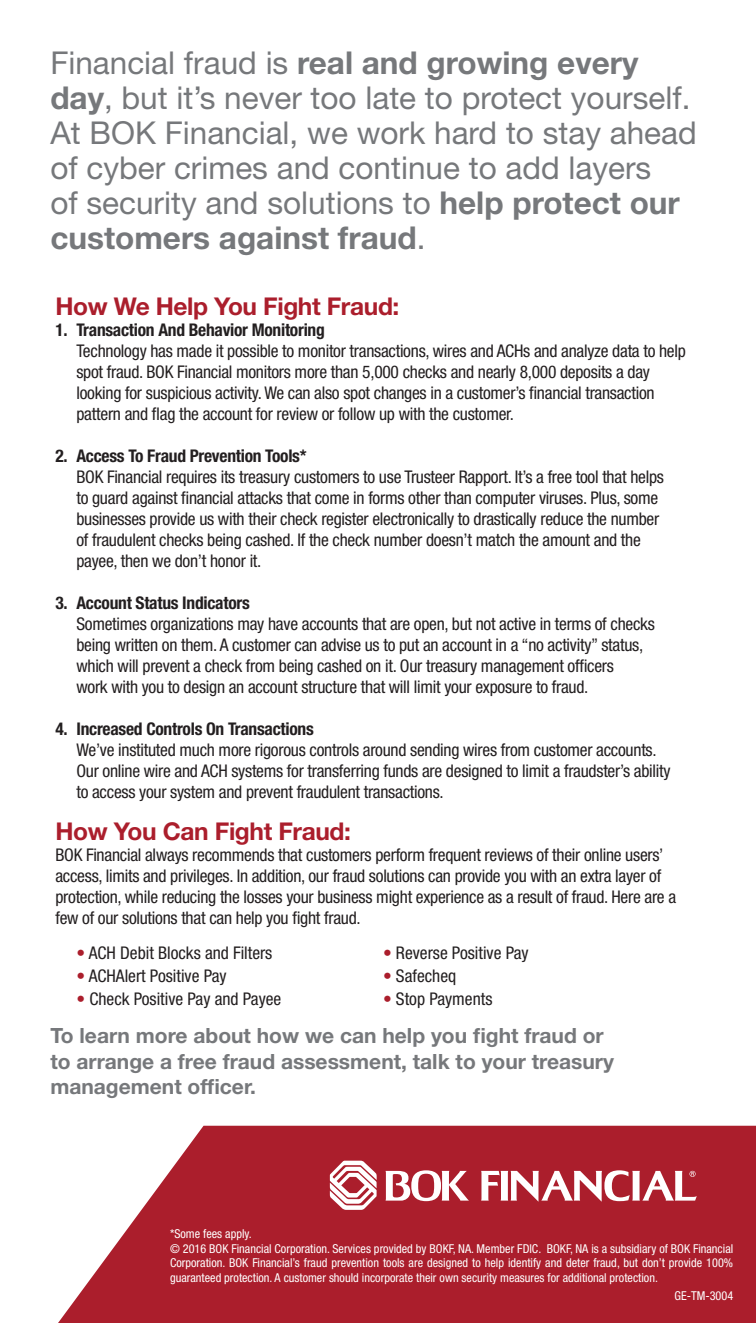
<style>
.page{position:relative;width:756px;height:1323px;background:#fff}
.page>*{position:absolute;margin:0;border:0;box-sizing:border-box;transform-origin:0 0}
.t1{font:31.5px/35px "Helvetica Neue LT Std";color:#76787b}
.t2{font:700 24.5px "Helvetica Neue LT Std";letter-spacing:-.015em;color:#ab1e2c}
.t3{font:700 21px/25.2px "Helvetica Neue LT Std";color:#76787b}
.t4{font:condensed 17.5px/21px "Helvetica Neue LT Std";letter-spacing:-.015em;color:#231f20}
.t5{font:700 condensed 17.5px "Helvetica Neue LT Std";letter-spacing:-.015em;color:#231f20}
.t6{font:condensed 12.25px/14.7px "Helvetica Neue LT Std";color:#fff;text-align:justify}
.s1{font-weight:700}
.s2{color:#ab1e2c}
</style>
<div class="page">
<svg style="left:58px;top:1126px;width:698px;height:197px;background:#b43643"></svg>
<svg style="left:386px;top:1170px;width:83px;height:31px"></svg>
<svg style="left:481px;top:1170px;width:216px;height:32px"></svg>
<svg style="left:330px;top:1161px;width:47px;height:49px"></svg>
<p class="t1" style="left:50px;top:45px;width:648px">Financial fraud is <span class="s1">real and growing every day</span>, but it’s never too late to protect yourself.<br>At BOK Financial, we work hard to stay ahead of cyber crimes and continue to add layers<br>of security and solutions to <span class="s1">help protect our customers against fraud</span>.</p>
<p class="t2" style="left:55px;top:291px;width:345px">How We Help You Fight Fraud:</p>
<p class="t5" style="left:55px;top:319px;width:271px">1. Transaction And Behavior Monitoring</p>
<p class="t4" style="left:76px;top:340px;width:611px">Technology has made it possible to monitor transactions, wires and ACHs and analyze data to help</p>
<p class="t4" style="left:76px;top:361px;width:580px">spot fraud. BOK Financial monitors more than 5,000 checks and nearly 8,000 deposits a day looking for suspicious activity. We can also spot changes in a customer’s financial transaction pattern and flag the account for review or follow up with the customer.</p>
<p class="t5" style="left:55px;top:445px;width:253px">2. Access To Fraud Prevention Tools*</p>
<p class="t4" style="left:76px;top:466px;width:589px">BOK Financial requires its treasury customers to use Trusteer Rapport. It’s a free tool that helps to guard against financial attacks that come in forms other than computer viruses. Plus, some businesses provide us with their check register electronically to drastically reduce the number of fraudulent checks being cashed. If the check number doesn’t match the amount and the payee, then we don’t honor it.</p>
<p class="t5" style="left:55px;top:592px;width:196px">3. Account Status Indicators</p>
<p class="t4" style="left:76px;top:613px;width:580px">Sometimes organizations may have accounts that are open, but not active in terms of checks being written on them. A customer can advise us to put an account in a “no activity” status, which will prevent a check from being cashed on it. Our treasury management officers<br>work with you to design an account structure that will limit your exposure to fraud.</p>
<p class="t5" style="left:55px;top:718px;width:260px">4. Increased Controls On Transactions</p>
<p class="t4" style="left:76px;top:739px;width:596px">We’ve instituted much more rigorous controls around sending wires from customer accounts.<br>Our online wire and ACH systems for transferring funds are designed to limit a fraudster’s ability to access your system and prevent fraudulent transactions.</p>
<p class="t2" style="left:55px;top:816px;width:297px">How You Can Fight Fraud:</p>
<p class="t4" style="left:55px;top:844px;width:622px">BOK Financial always recommends that customers perform frequent reviews of their online users’ access, limits and privileges. In addition, our fraud solutions can provide you with an extra layer of protection, while reducing the losses your business might experience as a result of fraud. Here are a few of our solutions that can help you fight fraud.</p>
<p class="t4" style="left:76px;top:942px;width:197px"><span class="s2">•</span> ACH Debit Blocks and Filters</p>
<p class="t4" style="left:76px;top:965px;width:152px"><span class="s2">•</span> ACHAlert Positive Pay</p>
<p class="t4" style="left:76px;top:988px;width:206px"><span class="s2">•</span> Check Positive Pay and Payee</p>
<p class="t4" style="left:383px;top:942px;width:147px"><span class="s2">•</span> Reverse Positive Pay</p>
<p class="t4" style="left:383px;top:965px;width:75px"><span class="s2">•</span> Safecheq</p>
<p class="t4" style="left:383px;top:988px;width:111px"><span class="s2">•</span> Stop Payments</p>
<p class="t3" style="left:50px;top:1023px;width:565px">To learn more about how we can help you fight fraud or to arrange a free fraud assessment, talk to your treasury management officer.</p>
<p class="t6" style="left:170px;top:1226px;width:83px">*Some fees apply.</p>
<p class="t6" style="left:170px;top:1241px;width:565px">© 2016 BOK Financial Corporation. Services provided by BOKF, NA. Member FDIC. BOKF, NA is a subsidiary of BOK Financial Corporation. BOK Financial’s fraud prevention tools are designed to help identify and deter fraud, but don’t provide 100% guaranteed protection. A customer should incorporate their own security measures for additional protection.</p>
<p class="t6" style="left:675px;top:1288px;width:60px">GE-TM-3004</p>
</div>
